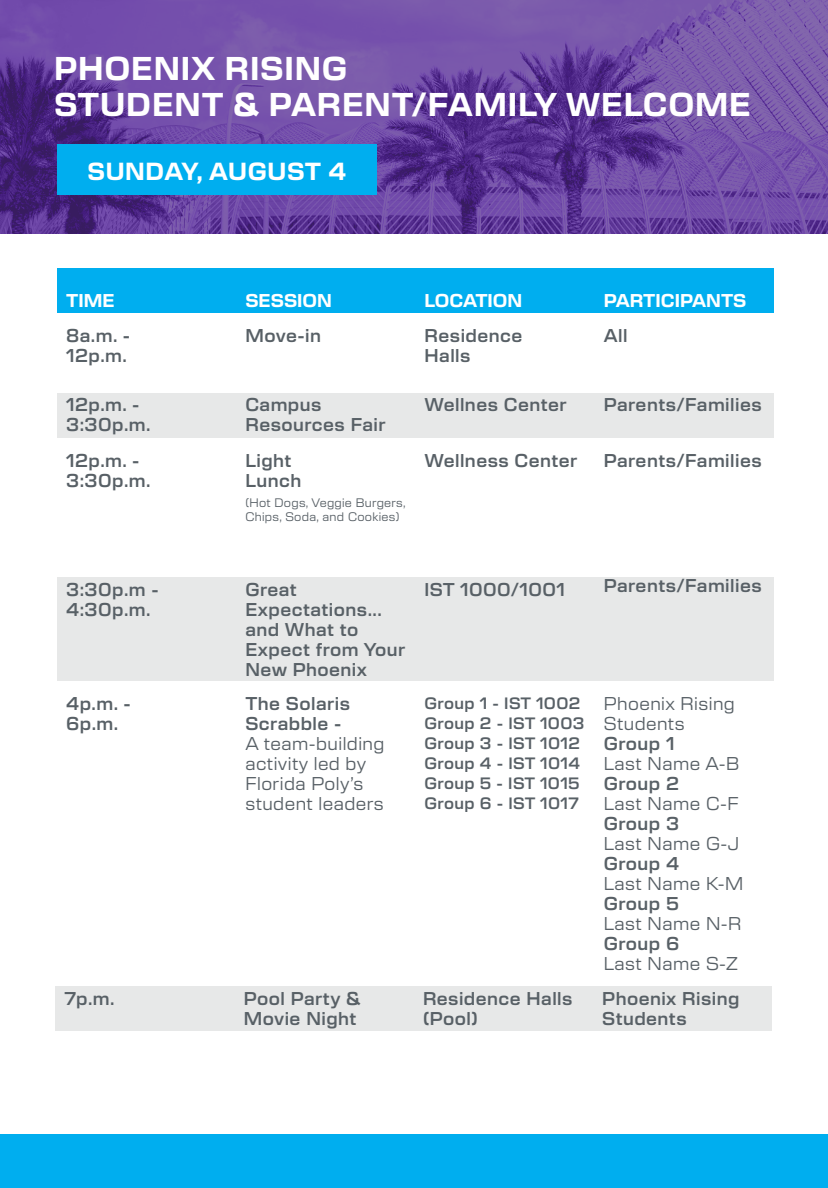
<style>
.page{position:relative;width:828px;height:1188px;background:#fff}
.page>*{position:absolute;margin:0;border:0;box-sizing:border-box;transform-origin:0 0}
.t1{font:700 32px "New Science";letter-spacing:.025em;color:#fff}
.t2{font:700 24px "New Science";letter-spacing:.025em;color:#fff}
.t3{font:600 18px/20px "New Science";letter-spacing:.025em;color:#586066}
.t4{font:18px/20px "New Science";letter-spacing:.025em;color:#586066}
.t5{font:700 18px "New Science";color:#fff}
.t6{font:600 16px "New Science";letter-spacing:.025em;color:#586066}
.t7{font:12px/14px "New Science";letter-spacing:.025em;color:#586066}
</style>
<div class="page">
<div style="left:0;top:1134px;width:828px;height:54px;background:#00aeef"></div>
<img style="left:0;top:0;width:828px;height:233px">
<div style="left:57px;top:145px;width:320px;height:50px;background:#00aeef"></div>
<div style="left:57px;top:268px;width:717px;height:45px;background:#00aeef"></div>
<div style="left:57px;top:393px;width:717px;height:45px;background:#e7e8e8"></div>
<div style="left:57px;top:578px;width:717px;height:103px;background:#e7e8e8"></div>
<div style="left:56px;top:987px;width:716px;height:44px;background:#e7e8e8"></div>
<p class="t1" style="left:54px;top:45px;width:295px">PHOENIX RISING</p>
<p class="t1" style="left:54px;top:81px;width:698px">STUDENT &amp; PARENT/FAMILY WELCOME</p>
<p class="t2" style="left:88px;top:153px;width:260px">SUNDAY, AUGUST 4</p>
<p class="t5" style="left:66px;top:287px;width:50px">TIME</p>
<p class="t5" style="left:245px;top:287px;width:88px">SESSION</p>
<p class="t5" style="left:425px;top:287px;width:99px">LOCATION</p>
<p class="t5" style="left:604px;top:287px;width:144px">PARTICIPANTS</p>
<p class="t3" style="left:66px;top:324px;width:65px">8a.m. -</p>
<p class="t3" style="left:66px;top:344px;width:62px">12p.m.</p>
<p class="t3" style="left:245px;top:324px;width:77px">Move-in</p>
<p class="t3" style="left:425px;top:324px;width:99px">Residence</p>
<p class="t3" style="left:425px;top:344px;width:47px">Halls</p>
<p class="t3" style="left:604px;top:324px;width:25px">All</p>
<p class="t3" style="left:66px;top:394px;width:75px">12p.m. -</p>
<p class="t3" style="left:66px;top:414px;width:86px">3:30p.m.</p>
<p class="t3" style="left:245px;top:394px;width:78px">Campus</p>
<p class="t3" style="left:245px;top:414px;width:142px">Resources Fair</p>
<p class="t3" style="left:425px;top:394px;width:144px">Wellnes Center</p>
<p class="t3" style="left:604px;top:394px;width:159px">Parents/Families</p>
<p class="t3" style="left:66px;top:449px;width:86px">12p.m. -<br>3:30p.m.</p>
<p class="t3" style="left:245px;top:449px;width:48px">Light</p>
<p class="t3" style="left:245px;top:469px;width:57px">Lunch</p>
<p class="t7" style="left:245px;top:494px;width:162px">(Hot Dogs, Veggie Burgers,<br>Chips, Soda, and Cookies)</p>
<p class="t3" style="left:425px;top:449px;width:154px">Wellness Center</p>
<p class="t3" style="left:604px;top:449px;width:159px">Parents/Families</p>
<p class="t3" style="left:66px;top:578px;width:94px">3:30p.m -<br>4:30p.m.</p>
<p class="t3" style="left:245px;top:578px;width:162px">Great<br>Expectations... and What to<br>Expect from Your<br>New Phoenix</p>
<p class="t3" style="left:425px;top:578px;width:142px">IST 1000/1001</p>
<p class="t3" style="left:604px;top:574px;width:159px">Parents/Families</p>
<p class="t3" style="left:66px;top:692px;width:66px">4p.m. -</p>
<p class="t3" style="left:66px;top:712px;width:54px">6p.m.</p>
<p class="t6" style="left:425px;top:691px;width:157px">Group 1 - IST 1002</p>
<p class="t6" style="left:425px;top:711px;width:161px">Group 2 - IST 1003</p>
<p class="t6" style="left:425px;top:731px;width:157px">Group 3 - IST 1012</p>
<p class="t6" style="left:425px;top:751px;width:157px">Group 4 - IST 1014</p>
<p class="t6" style="left:425px;top:771px;width:157px">Group 5 - IST 1015</p>
<p class="t6" style="left:425px;top:791px;width:156px">Group 6 - IST 1017</p>
<p class="t3" style="left:245px;top:692px;width:106px">The Solaris<br>Scrabble -</p>
<p class="t4" style="left:245px;top:732px;width:140px">A team-building activity led by<br>Florida Poly’s student leaders</p>
<p class="t4" style="left:604px;top:692px;width:133px">Phoenix Rising<br>Students</p>
<p class="t3" style="left:604px;top:732px;width:72px">Group 1</p>
<p class="t4" style="left:604px;top:752px;width:137px">Last Name A-B</p>
<p class="t3" style="left:604px;top:772px;width:77px">Group 2</p>
<p class="t4" style="left:604px;top:792px;width:136px">Last Name C-F</p>
<p class="t3" style="left:604px;top:812px;width:77px">Group 3</p>
<p class="t4" style="left:604px;top:832px;width:137px">Last Name G-J</p>
<p class="t3" style="left:604px;top:852px;width:77px">Group 4</p>
<p class="t4" style="left:604px;top:872px;width:141px">Last Name K-M</p>
<p class="t3" style="left:604px;top:892px;width:77px">Group 5</p>
<p class="t4" style="left:604px;top:912px;width:139px">Last Name N-R</p>
<p class="t3" style="left:604px;top:932px;width:77px">Group 6</p>
<p class="t4" style="left:604px;top:952px;width:136px">Last Name S-Z</p>
<p class="t3" style="left:65px;top:987px;width:52px">7p.m.</p>
<p class="t3" style="left:244px;top:987px;width:118px">Pool Party &amp;</p>
<p class="t3" style="left:244px;top:1007px;width:114px">Movie Night</p>
<p class="t3" style="left:423px;top:987px;width:151px">Residence Halls (Pool)</p>
<p class="t3" style="left:602px;top:987px;width:139px">Phoenix Rising</p>
<p class="t3" style="left:602px;top:1007px;width:86px">Students</p>
</div>
